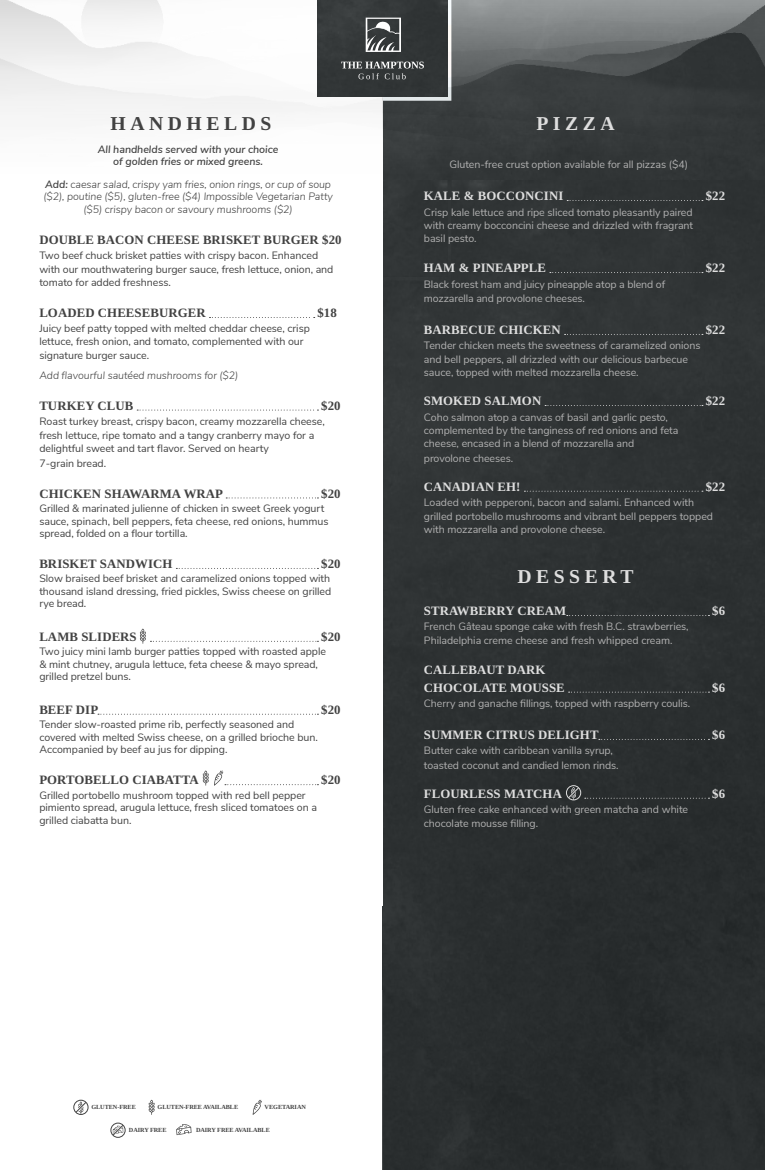
<style>
.page{position:relative;width:765px;height:1170px;background:#fff}
.page>*{position:absolute;margin:0;border:0;box-sizing:border-box;transform-origin:0 0}
.Category_-_White{font:700 19.75px "Libra Serif Modern";letter-spacing:.23em;color:#dedede}
.Category{font:700 19.75px "Libra Serif Modern";letter-spacing:.23em;color:#424242}
.Item_Name_-_White{font:700 12.75px "Libra Serif Modern";letter-spacing:.005em;color:#dedede}
.item_Name{font:700 12.75px "Libra Serif Modern";letter-spacing:.005em;color:#424242}
.item_Details{font:700 12.75px "Libra Serif Modern";letter-spacing:.005em;color:#424242}
.Item_Details_-_White{font:10.62px/13.5px "Nunito Sans";letter-spacing:-.005em;color:#b1b1b1}
.item_Details-2{font:10.62px/12.5px "Nunito Sans";letter-spacing:-.005em;color:#424242}
.item_Details-3{font:italic 300 10.62px/12.5px "Nunito Sans";letter-spacing:-.005em;color:#424242;text-align:center}
.Item_Details_-_White-2{font:10.62px/12.5px "Nunito Sans";letter-spacing:-.005em;color:#424242}
.item_Details-4{font:italic 600 10.62px "Nunito Sans";letter-spacing:-.005em;color:#424242}
.Legend{font:700 6.25px "Libra Serif Modern";letter-spacing:-.01em;color:#424242}
.s1{font-weight:600}
</style>
<div class="page">
<div style="left:382px;top:183px;width:383px;height:987px;background:#2c3031"></div>
<img style="left:0;top:0;width:765px;height:183px">
<div style="left:317px;top:0;width:131px;height:97px;background:#323637"></div>
<svg style="left:366px;top:18px;width:35px;height:34px"></svg>
<svg style="left:341px;top:62px;width:83px;height:17px"></svg>
<svg style="left:149px;top:1100px;width:6px;height:15px"></svg>
<svg style="left:253px;top:1100px;width:9px;height:15px"></svg>
<div style="left:73px;top:1100px;width:15px;height:15px;border:1px solid #424242;border-radius:50%"></div>
<svg style="left:75px;top:1101px;width:12px;height:14px"></svg>
<div style="left:110px;top:1123px;width:16px;height:15px;border:1px solid #424242;border-radius:50%"></div>
<svg style="left:112px;top:1124px;width:12px;height:12px"></svg>
<svg style="left:176px;top:1124px;width:16px;height:11px"></svg>
<svg style="left:210px;top:317px;width:105px;height:1px"></svg>
<svg style="left:137px;top:410px;width:181px;height:1px"></svg>
<svg style="left:226px;top:497px;width:92px;height:1px"></svg>
<svg style="left:176px;top:568px;width:142px;height:1px"></svg>
<svg style="left:98px;top:714px;width:220px;height:1px"></svg>
<svg style="left:567px;top:200px;width:136px;height:1px"></svg>
<svg style="left:550px;top:272px;width:153px;height:1px"></svg>
<svg style="left:565px;top:334px;width:138px;height:1px"></svg>
<svg style="left:545px;top:405px;width:158px;height:1px"></svg>
<svg style="left:524px;top:491px;width:179px;height:1px"></svg>
<svg style="left:567px;top:615px;width:142px;height:1px"></svg>
<svg style="left:569px;top:692px;width:140px;height:1px"></svg>
<svg style="left:599px;top:739px;width:110px;height:1px"></svg>
<svg style="left:140px;top:629px;width:178px;height:15px"></svg>
<svg style="left:203px;top:771px;width:115px;height:15px"></svg>
<div style="left:566px;top:785px;width:15px;height:15px;border:1px solid #dedede;border-radius:50%"></div>
<svg style="left:568px;top:787px;width:141px;height:13px;background:#313536"></svg>
<p class="Category" style="left:111px;top:110px;width:162px">HANDHELDS</p>
<p class="item_Details-4" style="left:98px;top:142px;width:182px">All handhelds served with your choice</p>
<p class="item_Details-4" style="left:113px;top:154px;width:151px">of golden fries or mixed greens.</p>
<p class="item_Details-3" style="left:43px;top:177px;width:291px"><span class="s1">Add:</span> caesar salad, crispy yam fries, onion rings, or cup of soup ($2), poutine ($5), gluten-free ($4) Impossible Vegetarian Patty ($5) crispy bacon or savoury mushrooms ($2)</p>
<p class="item_Name" style="left:39px;top:231px;width:304px">DOUBLE BACON CHEESE BRISKET BURGER $20</p>
<p class="item_Details-2" style="left:39px;top:248px;width:296px;line-height:13.5px">Two beef chuck brisket patties with crispy bacon. Enhanced with our mouthwatering burger sauce, fresh lettuce, onion, and tomato for added freshness.</p>
<p class="item_Details" style="left:39px;top:304px;width:168px">LOADED CHEESEBURGER</p>
<p class="item_Details" style="left:317px;top:304px;width:21px">$18</p>
<p class="item_Details-2" style="left:39px;top:321px;width:272px;line-height:13.5px">Juicy beef patty topped with melted cheddar cheese, crisp lettuce, fresh onion, and tomato, complemented with our signature burger sauce.</p>
<p class="item_Details-3" style="left:39px;top:368px;width:201px">Add flavourful sautéed mushrooms for ($2)</p>
<p class="item_Name" style="left:39px;top:397px;width:95px">TURKEY CLUB</p>
<p class="item_Name" style="left:321px;top:397px;width:21px">$20</p>
<p class="item_Details-2" style="left:39px;top:414px;width:287px;line-height:13.5px">Roast turkey breast, crispy bacon, creamy mozzarella cheese, fresh lettuce, ripe tomato and a tangy cranberry mayo for a delightful sweet and tart flavor. Served on hearty</p>
<p class="item_Details-2" style="left:39px;top:456px;width:68px">7-grain bread.</p>
<p class="item_Name" style="left:39px;top:485px;width:185px">CHICKEN SHAWARMA WRAP</p>
<p class="item_Name" style="left:321px;top:485px;width:21px">$20</p>
<p class="item_Details-2" style="left:39px;top:501px;width:291px">Grilled &amp; marinated julienne of chicken in sweet Greek yogurt sauce, spinach, bell peppers, feta cheese, red onions, hummus spread, folded on a flour tortilla.</p>
<p class="item_Name" style="left:39px;top:555px;width:135px">BRISKET SANDWICH</p>
<p class="item_Name" style="left:321px;top:555px;width:21px">$20</p>
<p class="item_Details-2" style="left:39px;top:572px;width:293px;text-align:justify">Slow braised beef brisket and caramelized onions topped with thousand island dressing, fried pickles, Swiss cheese on grilled rye bread.</p>
<p class="item_Name" style="left:39px;top:628px;width:99px">LAMB SLIDERS</p>
<p class="item_Name" style="left:321px;top:628px;width:21px">$20</p>
<p class="item_Details-2" style="left:39px;top:645px;width:288px">Two juicy mini lamb burger patties topped with roasted apple &amp; mint chutney, arugula lettuce, feta cheese &amp; mayo spread, grilled pretzel buns.</p>
<p class="item_Name" style="left:39px;top:701px;width:60px">BEEF DIP</p>
<p class="item_Name" style="left:321px;top:701px;width:21px">$20</p>
<p class="item_Details-2" style="left:39px;top:718px;width:280px">Tender slow-roasted prime rib, perfectly seasoned and covered with melted Swiss cheese, on a grilled brioche bun.<br>Accompanied by beef au jus for dipping.</p>
<p class="item_Name" style="left:39px;top:772px;width:161px">PORTOBELLO CIABATTA</p>
<p class="item_Name" style="left:321px;top:772px;width:21px">$20</p>
<p class="Item_Details_-_White-2" style="left:39px;top:788px;width:279px">Grilled portobello mushroom topped with red bell pepper pimiento spread, arugula lettuce, fresh sliced tomatoes on a grilled ciabatta bun.</p>
<p class="Category_-_White" style="left:536px;top:110px;width:80px">PIZZA</p>
<p class="Item_Details_-_White" style="left:449px;top:157px;width:240px">Gluten-free crust option available for all pizzas ($4)</p>
<p class="Item_Name_-_White" style="left:424px;top:187px;width:141px">KALE &amp; BOCCONCINI</p>
<p class="Item_Name_-_White" style="left:706px;top:187px;width:21px">$22</p>
<p class="Item_Details_-_White" style="left:424px;top:204px;width:271px;text-align:justify">Crisp kale lettuce and ripe sliced tomato pleasantly paired with creamy bocconcini cheese and drizzled with fragrant basil pesto.</p>
<p class="Item_Name_-_White" style="left:424px;top:259px;width:124px">HAM &amp; PINEAPPLE</p>
<p class="Item_Name_-_White" style="left:706px;top:259px;width:21px">$22</p>
<p class="Item_Details_-_White" style="left:424px;top:276px;width:243px">Black forest ham and juicy pineapple atop a blend of</p>
<p class="Item_Details_-_White" style="left:424px;top:291px;width:163px">mozzarella and provolone cheeses.</p>
<p class="Item_Name_-_White" style="left:424px;top:321px;width:138px">BARBECUE CHICKEN</p>
<p class="Item_Name_-_White" style="left:706px;top:321px;width:21px">$22</p>
<p class="Item_Details_-_White" style="left:424px;top:338px;width:278px">Tender chicken meets the sweetness of caramelized onions and bell peppers, all drizzled with our delicious barbecue sauce, topped with melted mozzarella cheese.</p>
<p class="Item_Name_-_White" style="left:424px;top:392px;width:119px">SMOKED SALMON</p>
<p class="Item_Name_-_White" style="left:706px;top:392px;width:21px">$22</p>
<p class="Item_Details_-_White" style="left:424px;top:409px;width:256px">Coho salmon atop a canvas of basil and garlic pesto, complemented by the tanginess of red onions and feta cheese, encased in a blend of mozzarella and</p>
<p class="Item_Details_-_White" style="left:424px;top:451px;width:91px">provolone cheeses.</p>
<p class="Item_Name_-_White" style="left:424px;top:478px;width:98px">CANADIAN EH!</p>
<p class="Item_Name_-_White" style="left:706px;top:478px;width:21px">$22</p>
<p class="Item_Details_-_White" style="left:424px;top:495px;width:291px">Loaded with pepperoni, bacon and salami. Enhanced with grilled portobello mushrooms and vibrant bell peppers topped with mozzarella and provolone cheese.</p>
<p class="Category_-_White" style="left:517px;top:563px;width:118px">DESSERT</p>
<p class="Item_Name_-_White" style="left:424px;top:602px;width:144px">STRAWBERRY CREAM</p>
<p class="Item_Name_-_White" style="left:712px;top:602px;width:14px">$6</p>
<p class="Item_Details_-_White" style="left:424px;top:619px;width:266px">French Gâteau sponge cake with fresh B.C. strawberries,<br>Philadelphia creme cheese and fresh whipped cream.</p>
<p class="Item_Name_-_White" style="left:424px;top:661px;width:123px">CALLEBAUT DARK</p>
<p class="Item_Name_-_White" style="left:424px;top:679px;width:142px">CHOCOLATE MOUSSE</p>
<p class="Item_Name_-_White" style="left:712px;top:679px;width:14px">$6</p>
<p class="Item_Details_-_White" style="left:424px;top:696px;width:268px">Cherry and ganache fillings, topped with raspberry coulis.</p>
<p class="Item_Name_-_White" style="left:424px;top:726px;width:176px">SUMMER CITRUS DELIGHT</p>
<p class="Item_Name_-_White" style="left:712px;top:726px;width:14px">$6</p>
<p class="Item_Details_-_White" style="left:424px;top:743px;width:191px">Butter cake with caribbean vanilla syrup,</p>
<p class="Item_Details_-_White" style="left:424px;top:758px;width:196px">toasted coconut and candied lemon rinds.</p>
<p class="Item_Name_-_White" style="left:424px;top:785px;width:140px">FLOURLESS MATCHA</p>
<p class="Item_Name_-_White" style="left:712px;top:785px;width:14px">$6</p>
<p class="Item_Details_-_White" style="left:424px;top:802px;width:266px">Gluten free cake enhanced with green matcha and white chocolate mousse filling.</p>
<p class="Legend" style="left:91px;top:1103px;width:46px">GLUTEN-FREE</p>
<p class="Legend" style="left:158px;top:1103px;width:82px">GLUTEN-FREE AVAILABLE</p>
<p class="Legend" style="left:265px;top:1103px;width:43px">VEGETARIAN</p>
<p class="Legend" style="left:129px;top:1126px;width:39px">DAIRY FREE</p>
<p class="Legend" style="left:196px;top:1126px;width:75px">DAIRY FREE AVAILABLE</p>
</div>
